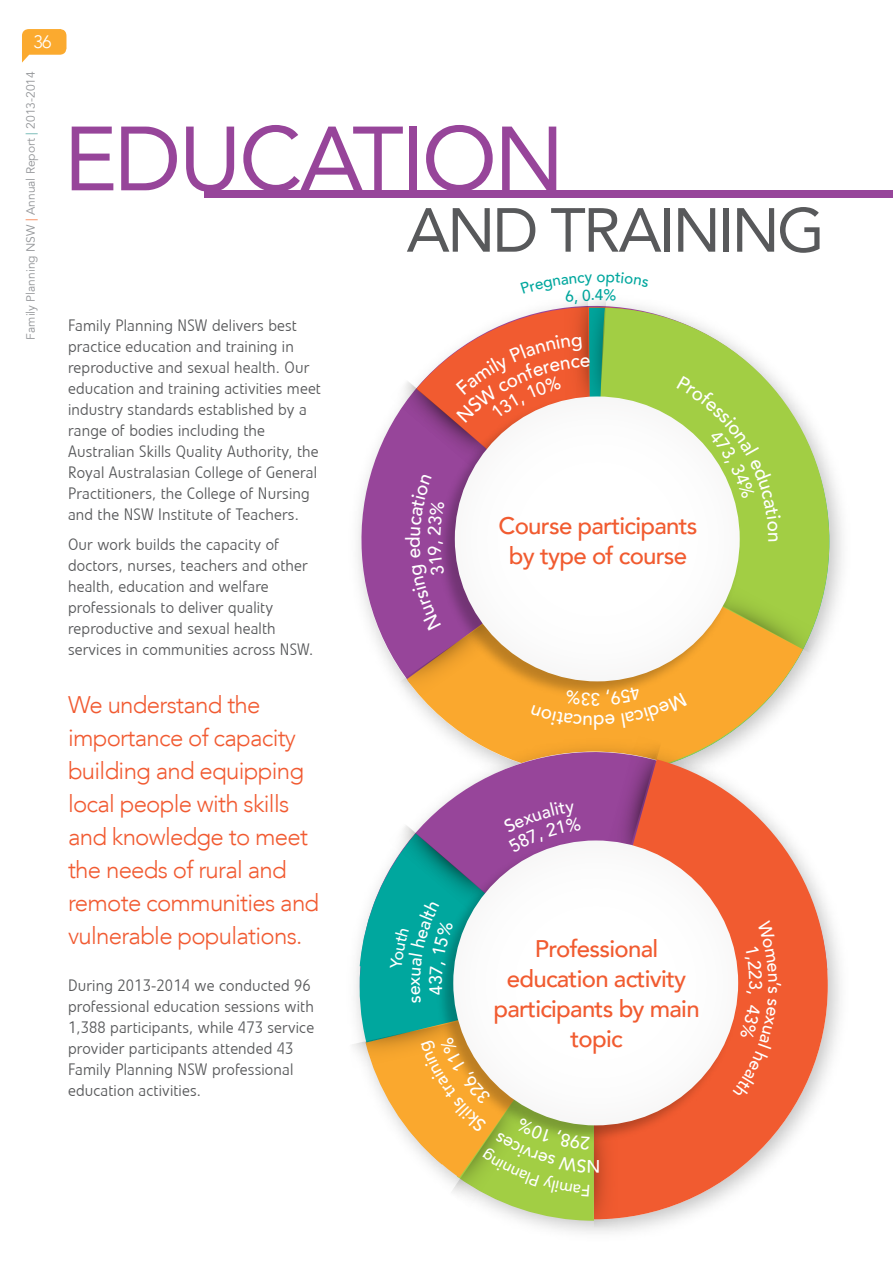
<style>
.page{position:relative;width:893px;height:1263px;background:#fff}
.page>*{position:absolute;margin:0;border:0;box-sizing:border-box;transform-origin:0 0}
.t1{font:90px "Avenir LT";letter-spacing:-.03em;color:#97459a}
.t2{font:61.5px "Avenir LT";letter-spacing:-.04em;color:#58595b}
.t3{font:300 24px/33px "Avenir LT";letter-spacing:-.03em;color:#f15a31}
.t4{font:500 24px/30px "Avenir";letter-spacing:-.03em;color:#f15b30;text-align:center}
.t5{font:500 19.5px "Avenir";color:#fff}
.t6{font:300 18px "Avenir LT";color:#fff}
.t7{font:500 18px "Avenir";color:#fff}
.t8{font:300 16.5px/21px "Linotype Veto";letter-spacing:.01em;color:#58595b}
.t9{font:500 15.6px "Avenir";color:#00a79e}
.t10{font:12px "Avenir LT";color:#939598}
.s1{font-family:"Avenir";font-weight:800;color:#f9a987}
.s2{font-family:"Avenir";font-weight:800;color:#98cbc8}
</style>
<div class="page">
<svg style="left:22px;top:29px;width:45px;height:34px"></svg>
<div style="left:205px;top:190px;width:688px;height:8px;background:#97459a"></div>
<svg style="left:829px;top:468px;width:13px;height:156px;fill:#eee"></svg>
<svg style="left:350px;top:297px;width:475px;height:933px"></svg>
<p class="t6" style="left:33px;top:31px;width:20px">36</p>
<p class="t10" style="left:24px;top:339px;width:270px;rotate:-90deg">Family Planning NSW <span class="s1">|</span> Annual Report <span class="s2">|</span> 2013-2014</p>
<h1 class="t1" style="left:64px;top:107px;width:502px">EDUCATION</h1>
<h2 class="t2" style="left:406px;top:195px;width:420px">AND TRAINING</h2>
<p class="t9" style="left:596px;top:263px;width:11px">o</p>
<p class="t8" style="left:68px;top:315px;width:254px">Family Planning NSW delivers best practice education and training in reproductive and sexual health. Our education and training activities meet industry standards established by a range of bodies including the Australian Skills Quality Authority, the Royal Australasian College of General Practitioners, the College of Nursing and the NSW Institute of Teachers.</p>
<p class="t8" style="left:68px;top:534px;width:247px">Our work builds the capacity of doctors, nurses, teachers and other health, education and welfare professionals to deliver quality reproductive and sexual health services in communities across NSW.</p>
<h3 class="t3" style="left:68px;top:689px;width:253px">We understand the importance of capacity building and equipping local people with skills and knowledge to meet the needs of rural and remote communities and vulnerable populations.</h3>
<p class="t8" style="left:68px;top:975px;width:248px">During 2013-2014 we conducted 96 professional education sessions with 1,388 participants, while 473 service provider participants attended 43<br>Family Planning NSW professional education activities.</p>
<p class="t9" style="left:595px;top:281px;width:10px">4</p>
<p class="t5" style="left:396px;top:548px;width:13px;rotate:-90deg">d</p>
<h3 class="t4" style="left:499px;top:509px;width:201px">Course participants by type of course</h3>
<h3 class="t4" style="left:493px;top:932px;width:208px">Professional education activity participants by main topic</h3>
<p class="t7" style="left:790px;top:982px;width:7px;rotate:90deg">’</p>
<p class="t7" style="left:600px;top:1181px;width:16px;rotate:-180deg">N</p>
</div>
